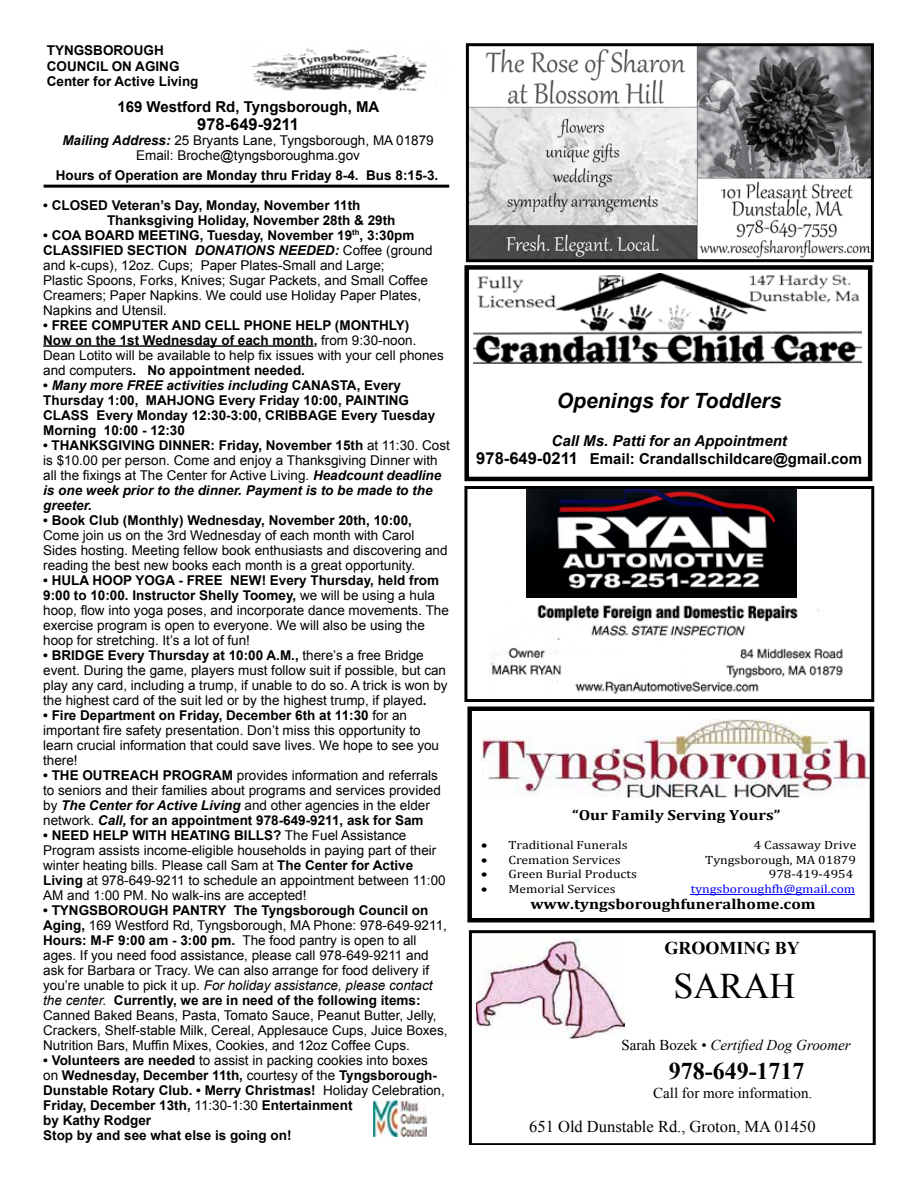
<style>
.page{position:relative;width:918px;height:1188px;background:#fff}
.page>*{position:absolute;margin:0;border:0;box-sizing:border-box;transform-origin:0 0}
.t1{font:36px "Times New Roman";color:#000}
.t2{font:700 24px "Times New Roman";color:#000}
.t3{font:italic 700 21px "Arial";color:#000}
.t4{font:700 18px "Times New Roman";color:#000}
.t5{font:16.5px "Times New Roman";color:#000}
.t6{font:700 16.5px "Arial";color:#000}
.t7{font:700 15px/18px "Arial";color:#000;text-align:center}
.t8{font:italic 15px "Times New Roman";color:#000}
.t9{font:15px "Times New Roman";color:#000}
.t10{font:700 14.55px "Cambria";color:#000;scale:1.14 1}
.t11{font:13.5px/15px "Arial";color:#000}
.t12{font:700 13.5px/15px "Arial";color:#000}
.t13{font:12px "Cambria";color:#000;scale:1.14 1}
.t14{font:12px "Cambria";color:#00f;scale:1.14 1}
.s1{font-weight:700;font-style:italic}
.s2{font-weight:700}
.s3{font-weight:400}
.s4{font-style:italic}
.s5{font-size:16.5px}
.s6{font-style:normal}
</style>
<div class="page">
<img style="left:470px;top:47px;width:400px;height:211px">
<div style="left:466px;top:43px;width:408px;height:219px;border:3px solid #000"></div>
<img style="left:481px;top:720px;width:388px;height:77px">
<hr style="left:691px;top:894px;width:164px;height:1px;background:#00f">
<div style="left:467px;top:706px;width:407px;height:216px;border:4px solid #000"></div>
<img style="left:473px;top:273px;width:389px;height:91px">
<div style="left:464px;top:265px;width:408px;height:216px;border:4px solid #000"></div>
<svg style="left:469px;top:930px;width:407px;height:215px"></svg>
<img style="left:476px;top:939px;width:149px;height:99px">
<img style="left:489px;top:606px;width:354px;height:88px">
<img style="left:527px;top:490px;width:270px;height:107px">
<div style="left:464px;top:486px;width:410px;height:216px;border:3px solid #000"></div>
<img style="left:251px;top:48px;width:185px;height:43px">
<hr style="left:44px;top:185px;width:405px;height:3px;background:#000">
<hr style="left:43px;top:345px;width:271px;height:2px;background:#000">
<img style="left:374px;top:1100px;width:52px;height:37px">
<p class="t12" style="left:47px;top:43px;width:119px;line-height:16.2px">Tyngsborough<br>Council</p>
<p class="t12" style="left:47px;top:59px;width:153px;text-indent:65px">on Aging<br>Center for Active Living</p>
<p class="t7" style="left:117px;top:98px;width:263px">169 Westford Rd, Tyngsborough, MA</p>
<p class="t6" style="left:197px;top:113px;width:103px">978-649-9211</p>
<p class="t11" style="left:62px;top:133px;width:373px;text-align:center"><span class="s1">Mailing Address:</span> 25 Bryants Lane, Tyngsborough, MA 01879<br>Email: Broche@tyngsboroughma.gov</p>
<p class="t12" style="left:107px;top:198px;width:290px;text-indent:-64px">• CLOSE D Veteran’s Day, Monday, November 11th<br>Thanksgiving Holiday, November 28th &amp; 29th</p>
<p class="t11" style="left:43px;top:228px;width:391px"><span class="s2">• COA BOARD MEETING, Tuesday, November 19</span><sup>th</sup><span class="s2">, 3:30pm CLASS IFIED SECTION</span> <span class="s1">DONATIONS NEEDED:</span> Coffee (ground and k-cups), 12oz. Cups; Paper Plates-Small and Large;<br>Plastic Spoons, Forks, Knives; Sugar Packets, and Small Coffee Creamers; Paper Napkins. We could use Holiday Paper Plates, Napkins and Utensil.</p>
<p class="t12" style="left:43px;top:318px;width:27px">• FREE</p>
<p class="t12" style="left:56px;top:168px;width:384px">Hours of Operation are Monday thru Friday 8-4. Bus 8:15-3.</p>
<p class="t12" style="left:43px;top:318px;width:402px;text-indent:48px">COMPUTER AND CELL PHONE HELP (MONTHLY)<br>Now on the 1st Wednesday of each month, <span class="s3">from 9:30-noon.<br>Dean Lotito will be available to help fix issues with your cell phones and computers</span>. No appointment needed.</p>
<p class="t12" style="left:43px;top:378px;width:359px">• <span class="s4">Many more FREE activities including</span> CANASTA, Every<br>Thursday 1:00, MAHJONG Every Friday 10:00, PAINTING<br>CLASS</p>
<p class="t12" style="left:43px;top:408px;width:394px;text-indent:53px">Every Monday 12:30-3:00, CRIBBAGE Every Tuesday<br>Morning 10:00 - 12:30</p>
<p class="t12" style="left:43px;top:438px;width:140px">• THANKSG IVING DINNER</p>
<p class="t11" style="left:43px;top:438px;width:408px;text-indent:167px"><span class="s2">: Friday, November 15th</span> at 11:30. Cost is $10.00 per person. Come and enjoy a Thanksgiving Dinner with all the fixings at The Center for Active Living. <span class="s1">Headcount deadline is one week prior to the dinner. Payment is to be made to the greeter.</span></p>
<p class="t11" style="left:43px;top:513px;width:406px"><span class="s2">• Book Club (Monthly) Wednesday, November 20th, 10:00, </span>Come join us on the 3rd Wednesday of each month with Carol Sides hosting. Meeting fellow book enthusiasts and discovering and reading the best new books each month is a great opportunity.</p>
<p class="t12" style="left:43px;top:573px;width:162px">• HU LA HOOP YOGA - FREE</p>
<p class="t12" style="left:230px;top:573px;width:12px">NEW</p>
<p class="t11" style="left:43px;top:572px;width:407px;text-indent:219px"><span class="s2">! Every Thursday, held from 9:00 to 10:00. Instructor Shelly Toomey,</span> we will be using a hula hoop, flow into yoga poses, and incorporate dance movements. The exercise program is open to everyone. We will also be using the hoop for stretching. It’s a lot of fun!</p>
<p class="t11" style="left:43px;top:647px;width:406px"><span class="s2">• BRIDGE Every Thursday at 10:00 A.M.,</span> there’s a free Bridge event. During the game, players must follow suit if possible, but can play any card, including a trump, if unable to do so. A trick is won by the highest card of the suit led or by the highest trump, if played<span class="s2">.</span></p>
<p class="t11" style="left:43px;top:707px;width:397px"><span class="s2">• Fire Department on Friday, December 6th at 11:30</span> for an important fire safety presentation. Don’t miss this opportunity to learn crucial information that could save lives. We hope to see you there!</p>
<p class="t11" style="left:43px;top:767px;width:399px"><span class="s2">• THE OUTREACH PROGRAM</span> provides information and referrals to seniors and their families about programs and services provided by <span class="s1">The Center for Active Living</span> and other agencies in the elder network. <span class="s1">Call,</span> <span class="s2">for an appointment 978-649-9211, ask for Sam</span></p>
<p class="t12" style="left:43px;top:828px;width:19px">• NEE</p>
<p class="t11" style="left:43px;top:827px;width:404px;text-indent:36px"><span class="s2">D HELP WITH HEATING BILLS?</span> The Fuel Assistance Program assists income-eligible households in paying part of their winter heating bills. Please call Sam at <span class="s2">The Center for Active Living</span> at 978-649-9211 to schedule an appointment between 11:00<br>AM and 1:00 PM. No walk-ins are accepted!</p>
<p class="t12" style="left:43px;top:903px;width:37px">• TYNGSB</p>
<p class="t12" style="left:108px;top:903px;width:42px">OROUGH</p>
<p class="t11" style="left:43px;top:902px;width:406px;text-indent:129px"><span class="s2">PANTRY The Tyngsborough Council on Aging,</span> 169 Westford Rd, Tyngsborough, MA Phone: 978-649-9211, <span class="s2">Hours: M-F 9:00 am - 3:00 pm.</span> The food pantry is open to all ages. If you need food assistance, please call 978-649-9211 and ask for Barbara or Tracy. We can also arrange for food delivery if you’re unable to pick it up. <span class="s4">For holiday assistance, please contact the center.</span> <span class="s2">Currently, we are in need of the following items:<br></span>Canned Baked Beans, Pasta, Tomato Sauce, Peanut Butter, Jelly, Crackers, Shelf-stable Milk, Cereal, Applesauce Cups, Juice Boxes, Nutrition Bars, Muffin Mixes, Cookies, and 12oz Coffee Cups.</p>
<p class="t12" style="left:43px;top:1053px;width:403px">• Volunteers are needed <span class="s3">to assist in packing cookies into boxes on</span> Wednesday, December 11th, <span class="s3">courtesy of the</span> Tyngsborough-Dunstable Rotary Club. • Merry Christmas! <span class="s3">Holiday Celebration, </span>Friday, December 13th, <span class="s3">11:30-1:30</span> Entertainment<br>by Kathy Rodger<br>Stop by and see what else is going on!</p>
<p class="t3" style="left:557px;top:387px;width:226px">Openings for Toddlers</p>
<p class="t7" style="left:476px;top:432px;width:387px"><span class="s4">Call Ms. Patti for an Appointment<br></span><span class="s5">978-649-0211</span> Email: Crandallschildcare@gmail.com</p>
<p class="t10" style="left:572px;top:806px;width:184px">“Our Family Serving Yours”</p>
<p class="t13" style="left:481px;top:838px;width:130px">• Traditional Funerals</p>
<p class="t13" style="left:754px;top:838px;width:91px">4 Cassaway Drive</p>
<p class="t13" style="left:481px;top:852px;width:124px">• Cremation Services</p>
<p class="t13" style="left:705px;top:852px;width:134px">Tyngsborough, MA 01879</p>
<p class="t13" style="left:481px;top:867px;width:138px">• Green Burial Products</p>
<p class="t13" style="left:769px;top:867px;width:76px">978‐419‐4954</p>
<p class="t13" style="left:481px;top:882px;width:120px">• Memorial Services</p>
<p class="t14" style="left:691px;top:882px;width:146px">tyngsboroughfh@gmail.com</p>
<p class="t10" style="left:530px;top:896px;width:252px">www.tyngsboroughfuneralhome.com</p>
<p class="t4" style="left:664px;top:936px;width:137px">GROOMING BY</p>
<p class="t1" style="left:673px;top:961px;width:124px">SARAH</p>
<p class="t8" style="left:621px;top:1035px;width:231px"><span class="s6">Sarah Bozek •</span> Certified Dog Groomer</p>
<p class="t2" style="left:669px;top:1054px;width:137px">978-649-1717</p>
<p class="t9" style="left:653px;top:1083px;width:161px">Call for more information.</p>
<p class="t5" style="left:529px;top:1116px;width:288px">651 Old Dunstable Rd., Groton, MA 01450</p>
</div>
